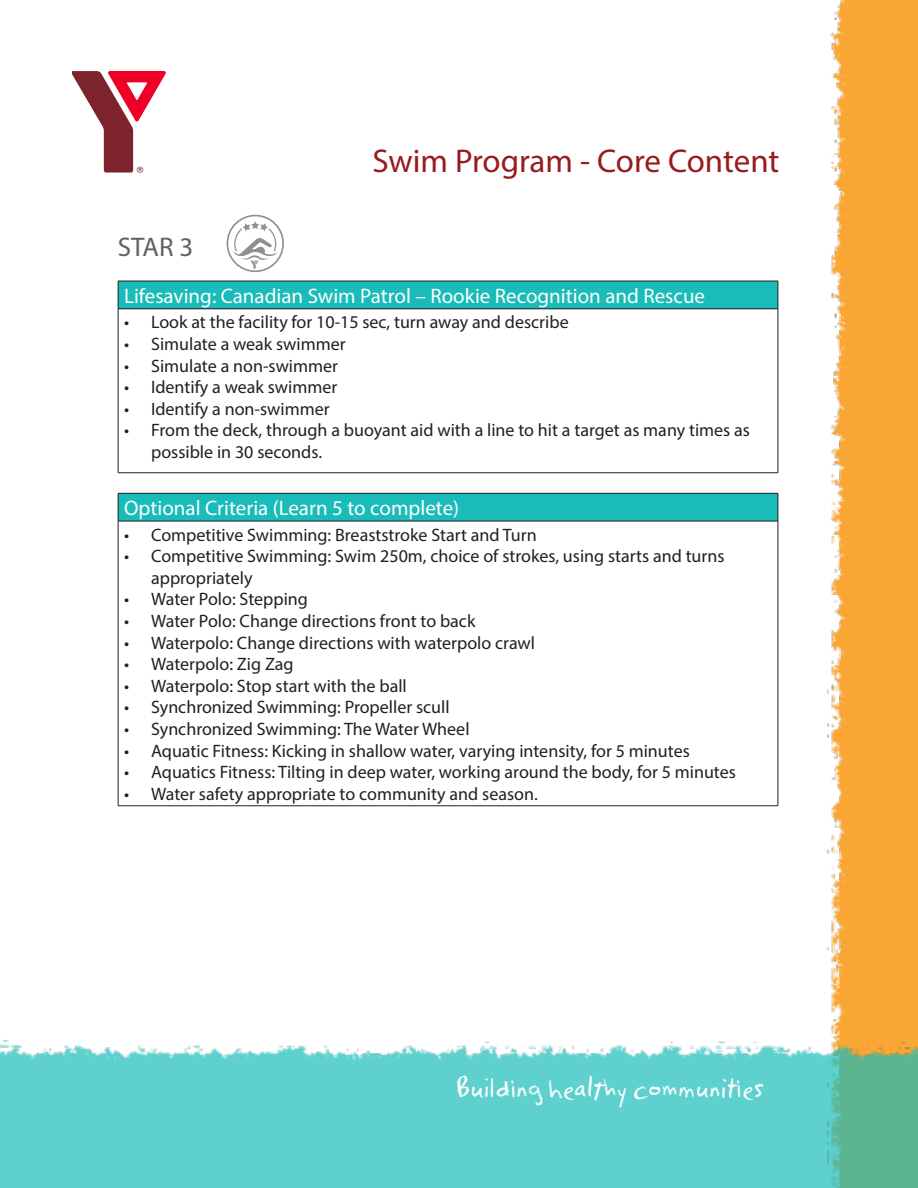
<style>
.page{position:relative;width:918px;height:1188px;background:#fff}
.page>*{position:absolute;margin:0;border:0;box-sizing:border-box;transform-origin:0 0}
.t1{font:36px "YMCA Script";color:#fff}
.t2{font:33px "Myriad Pro";letter-spacing:-.005em;color:#981b1e}
.t3{font:27px "Myriad Pro";color:#616164}
.t4{font:21px "Myriad Pro";color:#fff}
.t5{font:18px/21.6px "Myriad Pro";color:#231f20}
</style>
<div class="page">
<svg style="left:72px;top:71px;width:94px;height:102px"></svg>
<img style="left:826px;top:0;width:92px;height:997px">
<img style="left:0;top:997px;width:918px;height:191px">
<div style="left:118px;top:281px;width:660px;height:28px;background:#19bcb9"></div>
<hr style="left:118px;top:309px;width:1px;height:164px;background:#231f20">
<hr style="left:778px;top:309px;width:1px;height:164px;background:#231f20">
<hr style="left:118px;top:473px;width:660px;height:1px;background:#231f20">
<hr style="left:118px;top:281px;width:660px;height:1px;background:#231f20">
<svg style="left:118px;top:281px;width:1px;height:28px"></svg>
<svg style="left:778px;top:281px;width:1px;height:28px"></svg>
<hr style="left:118px;top:309px;width:660px;height:1px;background:#231f20">
<div style="left:118px;top:493px;width:660px;height:28px;background:#19bcb9"></div>
<hr style="left:118px;top:521px;width:1px;height:285px;background:#231f20">
<hr style="left:778px;top:521px;width:1px;height:285px;background:#231f20">
<hr style="left:118px;top:806px;width:660px;height:1px;background:#231f20">
<hr style="left:118px;top:493px;width:660px;height:1px;background:#231f20">
<svg style="left:118px;top:494px;width:1px;height:27px"></svg>
<svg style="left:778px;top:494px;width:1px;height:27px"></svg>
<hr style="left:118px;top:521px;width:660px;height:1px;background:#231f20">
<svg style="left:227px;top:215px;width:57px;height:57px"></svg>
<p class="t2" style="left:373px;top:141px;width:408px">Swim Program - Core Content</p>
<p class="t3" style="left:118px;top:230px;width:77px">STAR 3</p>
<p class="t4" style="left:124px;top:283px;width:582px">Lifesaving: Canadian Swim Patrol – Rookie Recognition and Rescue</p>
<p class="t5" style="left:124px;top:311px;width:446px">• Look at the facility for 10-15 sec, turn away and describe</p>
<p class="t5" style="left:124px;top:333px;width:223px">• Simulate a weak swimmer</p>
<p class="t5" style="left:124px;top:354px;width:215px">• Simulate a non-swimmer</p>
<p class="t5" style="left:124px;top:376px;width:215px">• Identify a weak swimmer</p>
<p class="t5" style="left:124px;top:398px;width:207px">• Identify a non-swimmer</p>
<p class="t5" style="left:151px;top:419px;width:600px;text-indent:-27px">• From the deck, through a buoyant aid with a line to hit a target as many times as possible in 30 seconds.</p>
<p class="t4" style="left:124px;top:495px;width:337px">Optional Criteria (Learn 5 to complete)</p>
<p class="t5" style="left:124px;top:523px;width:414px">• Competitive Swimming: Breaststroke Start and Turn</p>
<p class="t5" style="left:151px;top:545px;width:575px;text-indent:-27px">• Competitive Swimming: Swim 250m, choice of strokes, using starts and turns appropriately</p>
<p class="t5" style="left:124px;top:588px;width:185px">• Water Polo: Stepping</p>
<p class="t5" style="left:124px;top:610px;width:353px">• Water Polo: Change directions front to back</p>
<p class="t5" style="left:124px;top:631px;width:413px">• Waterpolo: Change directions with waterpolo crawl</p>
<p class="t5" style="left:124px;top:653px;width:171px">• Waterpolo: Zig Zag</p>
<p class="t5" style="left:124px;top:675px;width:284px">• Waterpolo: Stop start with the ball</p>
<p class="t5" style="left:124px;top:696px;width:327px">• Synchronized Swimming: Propeller scull</p>
<p class="t5" style="left:124px;top:718px;width:347px">• Synchronized Swimming: The Water Wheel</p>
<p class="t5" style="left:124px;top:739px;width:567px">• Aquatic Fitness: Kicking in shallow water, varying intensity, for 5 minutes</p>
<p class="t5" style="left:124px;top:761px;width:613px">• Aquatics Fitness: Tilting in deep water, working around the body, for 5 minutes</p>
<p class="t5" style="left:124px;top:783px;width:415px">• Water safety appropriate to community and season.</p>
<p class="t1" style="left:456px;top:1068px;width:310px">Building healthy communities</p>
</div>
